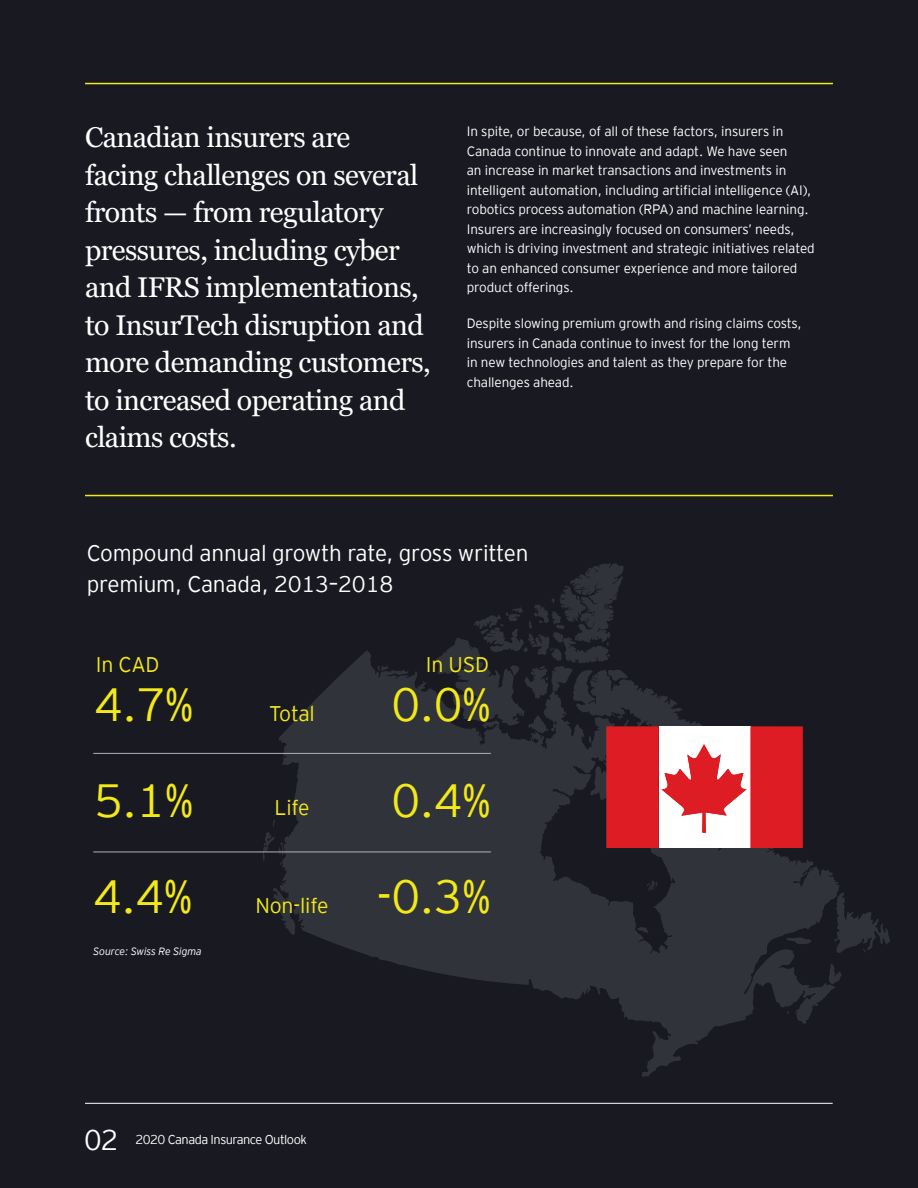
<style>
.page{position:relative;width:918px;height:1188px;background:#191a21}
.page>*{position:absolute;margin:0;border:0;box-sizing:border-box;transform-origin:0 0}
.t1{font:300 46.5px/96px "EY Interstate";color:#f3e916;text-align:center}
.t2{font:28.5px/37.5px "Georgia Pro";letter-spacing:-.02em;color:#fff}
.t3{font:300 28.5px "EY Interstate";color:#fff}
.t4{font:300 22.5px/31.5px "EY Interstate";letter-spacing:-.01em;color:#fff}
.t5{font:300 21.15px "EY Interstate";letter-spacing:-.01em;color:#f3e916}
.t6{font:300 13.5px/19.5px "EY Interstate";letter-spacing:-.01em;color:#fff}
.t7{font:300 12.75px "EY Interstate";letter-spacing:-.04em;color:#fff}
.t8{font:italic 300 10.5px "EY Interstate";letter-spacing:-.01em;color:#fff}
</style>
<div class="page">
<svg style="left:262px;top:563px;width:628px;height:514px"></svg>
<hr style="left:85px;top:1103px;width:748px;height:1px;background:#fff">
<hr style="left:85px;top:495px;width:748px;height:1px;background:#f3e916">
<hr style="left:85px;top:83px;width:748px;height:1px;background:#f3e916">
<svg style="left:606px;top:726px;width:197px;height:122px;background:#e7666b"></svg>
<hr style="left:93px;top:753px;width:398px;height:1px;background:#afb2b4">
<hr style="left:93px;top:852px;width:398px;height:1px;background:#afb2b4">
<h2 class="t2" style="left:85px;top:120px;width:347px">Canadian insurers are<br>facing challenges on several fronts — from regulatory pressures, including cyber and IFRS implementations, to InsurTech disruption and more demanding customers, to increased operating and claims costs.</h2>
<p class="t6" style="left:467px;top:121px;width:349px">In spite, or because, of all of these factors, insurers in Canada continue to innovate and adapt. We have seen<br>an increase in market transactions and investments in intelligent automation, including artificial intelligence (AI), robotics process automation (RPA) and machine learning.<br>Insurers are increasingly focused on consumers’ needs, which is driving investment and strategic initiatives related to an enhanced consumer experience and more tailored product offerings.</p>
<p class="t6" style="left:467px;top:313px;width:336px">Despite slowing premium growth and rising claims costs, insurers in Canada continue to invest for the long term in new technologies and talent as they prepare for the challenges ahead.</p>
<h3 class="t4" style="left:87px;top:536px;width:443px">Compound annual growth rate, gross written premium, Canada, 2013–2018</h3>
<h3 class="t5" style="left:96px;top:649px;width:65px">In CAD</h3>
<h1 class="t1" style="left:93px;top:654px;width:102px;text-align:justify">4.7% 5.1% 4.4%</h1>
<p class="t8" style="left:93px;top:944px;width:110px">Source: Swiss Re Sigma</p>
<h3 class="t5" style="left:269px;top:699px;width:47px">Total</h3>
<h3 class="t5" style="left:274px;top:793px;width:37px">Life</h3>
<h3 class="t5" style="left:255px;top:891px;width:75px">Non-life</h3>
<h3 class="t5" style="left:426px;top:649px;width:65px">In USD</h3>
<h1 class="t1" style="left:377px;top:654px;width:116px">0.0%<br>0.4% -0.3%</h1>
<h2 class="t3" style="left:84px;top:1120px;width:36px">02</h2>
<p class="t7" style="left:135px;top:1130px;width:173px">2020 Canada Insurance Outlook</p>
</div>
